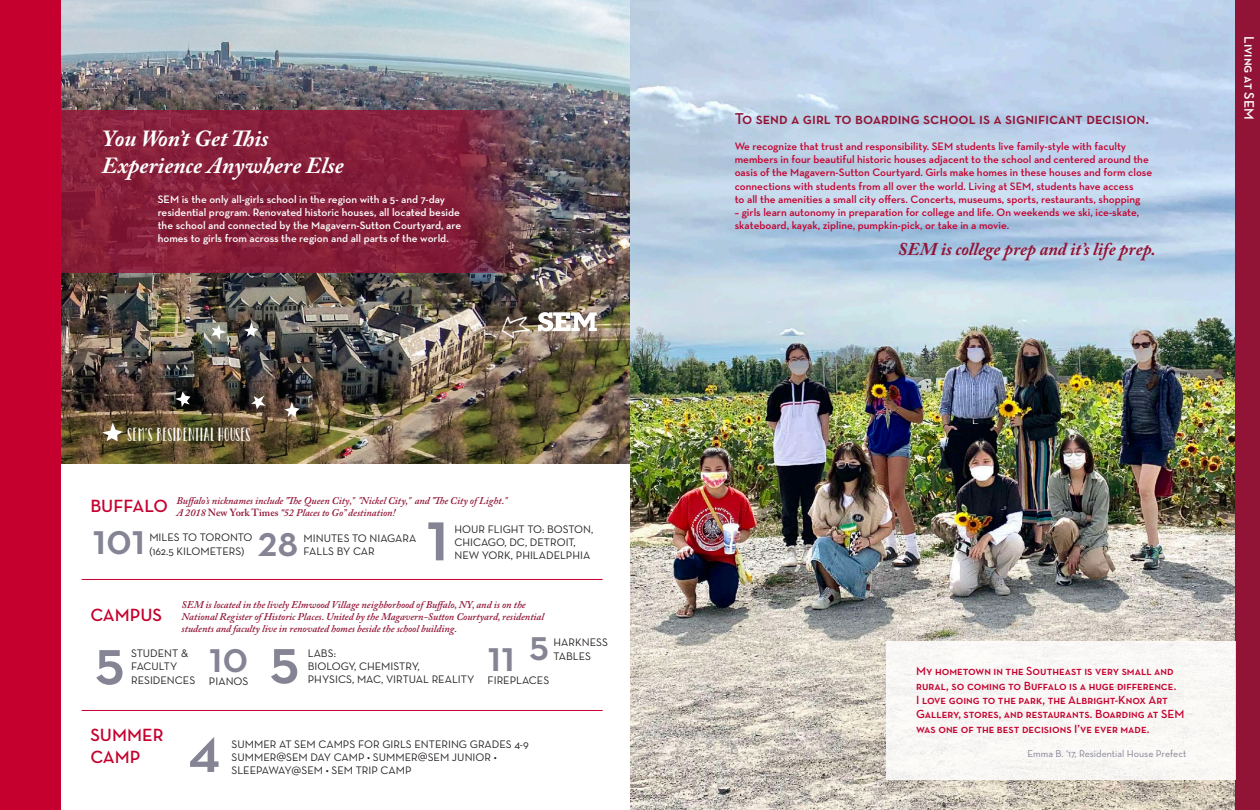
<style>
.page{position:relative;width:1260px;height:810px;background:#fff}
.page>*{position:absolute;margin:0;border:0;box-sizing:border-box;transform-origin:0 0}
.t1{font:74px "Neutra Text Demi SC";color:#848494}
.t2{font:66.6px "Neutra Text Demi SC";color:#848494}
.t3{font:44.4px "Neutra Text Demi SC";color:#848494}
.t4{font:italic 700 23px/27.6px "Adobe Caslon Pro";color:#fff}
.t5{font:italic 700 18px "Adobe Caslon Pro";color:#911436}
.t6{font:18px "Catalina Avalon Sans";color:#fff}
.t7{font:18px/21.6px "Neutra Text Demi SC";color:#c5002e}
.t8{font:16px "Neutra Text Demi SC";color:#911436}
.t9{font:14px "Neutra Text Demi SC";color:#fff}
.t10{font:12px/14.4px "Neutra Text Demi SC";color:#c5002e}
.t11{font:11.1px/13.3px "Neutra Text";color:#231f20}
.t12{font:600 11px/13.2px "Neutra Text";color:#c5002e}
.t13{font:600 11px/13.2px "Neutra Text";color:#fff}
.t14{font:italic 600 10.3px/12.3px "Adobe Caslon Pro";color:#911436}
.t15{font:10px "Neutra Text";color:#848494}
.s1{font-family:"Neutra Text Demi SC";font-weight:400;font-style:normal;font-size:18px;color:#c5002e}
.s2{font-style:normal}
</style>
<div class="page">
<img style="left:630px;top:0;width:606px;height:810px">
<div style="left:1236px;top:0;width:24px;height:810px;background:#911436"></div>
<div style="left:886px;top:641px;width:349px;height:139px;background:#f9f8f6"></div>
<img style="left:60px;top:0;width:570px;height:464px">
<svg style="left:60px;top:110px;width:472px;height:162px;background:#84233c"></svg>
<hr style="left:82px;top:579px;width:521px;height:1px;background:#c5002e">
<hr style="left:82px;top:710px;width:521px;height:1px;background:#c5002e">
<svg style="left:538px;top:312px;width:59px;height:19px"></svg>
<div style="left:0;top:0;width:60px;height:810px;background:#c5002e"></div>
<svg style="left:284px;top:402px;width:16px;height:15px"></svg>
<svg style="left:251px;top:395px;width:15px;height:14px"></svg>
<svg style="left:212px;top:325px;width:15px;height:15px"></svg>
<svg style="left:175px;top:392px;width:16px;height:15px"></svg>
<svg style="left:244px;top:322px;width:14px;height:15px"></svg>
<svg style="left:102px;top:422px;width:21px;height:19px"></svg>
<svg style="left:499px;top:312px;width:32px;height:28px"></svg>
<h3 class="t4" style="left:102px;top:124px;width:244px">You Won’t Get This<br>Experience Anywhere Else</h3>
<p class="t13" style="left:158px;top:192px;width:305px">SEM is the only all-girls school in the region with a 5- and 7-day residential program. Renovated historic houses, all located beside the school and connected by the Magavern-Sutton Courtyard, are homes to girls from across the region and all parts of the world.</p>
<h3 class="t6" style="left:127px;top:424px;width:126px">SEM’S RESIDENTIAL HOUSES</h3>
<p class="t14" style="left:177px;top:494px;width:332px;text-indent:-86px"><span class="s1">BUFFALO</span> Buffalo’s nicknames include "The Queen City," "Nickel City," and "The City of Light."<br>A 2018 <span class="s2">New York Times</span> “52 Places to Go” destination!</p>
<h3 class="t3" style="left:92px;top:511px;width:54px">101</h3>
<p class="t11" style="left:149px;top:531px;width:105px">MILES TO TORONTO (162.5 KILOMETERS)</p>
<h1 class="t1" style="left:426px;top:490px;width:24px">1</h1>
<p class="t11" style="left:454px;top:522px;width:140px">HOUR FLIGHT TO: BOSTON,<br>CHICAGO, DC, DETROIT,</p>
<h3 class="t3" style="left:257px;top:513px;width:43px">28</h3>
<p class="t11" style="left:304px;top:532px;width:114px">MINUTES TO NIAGARA<br>FALLS BY CAR</p>
<p class="t11" style="left:454px;top:549px;width:137px">NEW YORK, PHILADELPHIA</p>
<p class="t14" style="left:182px;top:598px;width:364px">SEM is located in the lively Elmwood Village neighborhood of Buffalo, NY, and is on the<br>National Register of Historic Places. United by the Magavern-Sutton Courtyard, residential students and faculty live in renovated homes beside the school building.</p>
<h3 class="t7" style="left:90px;top:604px;width:73px">CAMPUS</h3>
<h3 class="t3" style="left:529px;top:617px;width:22px">5</h3>
<p class="t11" style="left:554px;top:636px;width:56px">HARKNESS</p>
<h3 class="t3" style="left:488px;top:629px;width:29px">11</h3>
<p class="t11" style="left:488px;top:674px;width:63px">FIREPLACES</p>
<h3 class="t3" style="left:209px;top:630px;width:41px">10</h3>
<h2 class="t2" style="left:269px;top:620px;width:32px">5</h2>
<p class="t11" style="left:308px;top:646px;width:30px">LABS:</p>
<p class="t11" style="left:554px;top:649px;width:39px">TABLES</p>
<p class="t11" style="left:308px;top:660px;width:113px">BIOLOGY, CHEMISTRY,</p>
<p class="t11" style="left:131px;top:646px;width:66px">STUDENT &amp;<br>FACULTY<br>RESIDENCES</p>
<h2 class="t2" style="left:95px;top:621px;width:32px">5</h2>
<p class="t11" style="left:308px;top:673px;width:168px">PHYSICS, MAC, VIRTUAL REALITY</p>
<p class="t11" style="left:209px;top:675px;width:41px">PIANOS</p>
<h3 class="t7" style="left:90px;top:724px;width:75px">SUMMER<br>CAMP</h3>
<h2 class="t2" style="left:188px;top:708px;width:35px">4</h2>
<p class="t11" style="left:232px;top:737px;width:299px">SUMMER AT SEM CAMPS FOR GIRLS ENTERING GRADES 4-9<br>SUMMER@SEM DAY CAMP • SUMMER@SEM JUNIOR •</p>
<p class="t11" style="left:232px;top:764px;width:181px">SLEEPAWAY@SEM • SEM TRIP CAMP</p>
<h3 class="t8" style="left:735px;top:108px;width:416px">To send a girl to boarding school is a significant decision.</h3>
<p class="t12" style="left:735px;top:139px;width:419px">We recognize that trust and responsibility. SEM students live family-style with faculty members in four beautiful historic houses adjacent to the school and centered around the oasis of the Magavern-Sutton Courtyard. Girls make homes in these houses and form close connections with students from all over the world. Living at SEM, students have access<br>to all the amenities a small city offers. Concerts, museums, sports, restaurants, shopping</p>
<p class="t12" style="left:735px;top:205px;width:406px">– girls learn autonomy in preparation for college and life. On weekends we ski, ice-skate, skateboard, kayak, zipline, pumpkin-pick, or take in a movie.</p>
<h3 class="t5" style="left:898px;top:238px;width:259px">SEM is college prep and it’s life prep.</h3>
<p class="t9" style="left:1258px;top:36px;width:85px;rotate:90deg">Living at SEM</p>
<p class="t10" style="left:916px;top:664px;width:270px">My hometown in the Southeast is very small and rural, so coming to Buffalo is a huge difference.<br>I love going to the park, the Albright-Knox Art Gallery, stores, and restaurants. Boarding at SEM was one of the best decisions I’ve ever made.</p>
<p class="t15" style="left:1028px;top:747px;width:160px">Emma B. ‘17, Residential House Prefect</p>
</div>
